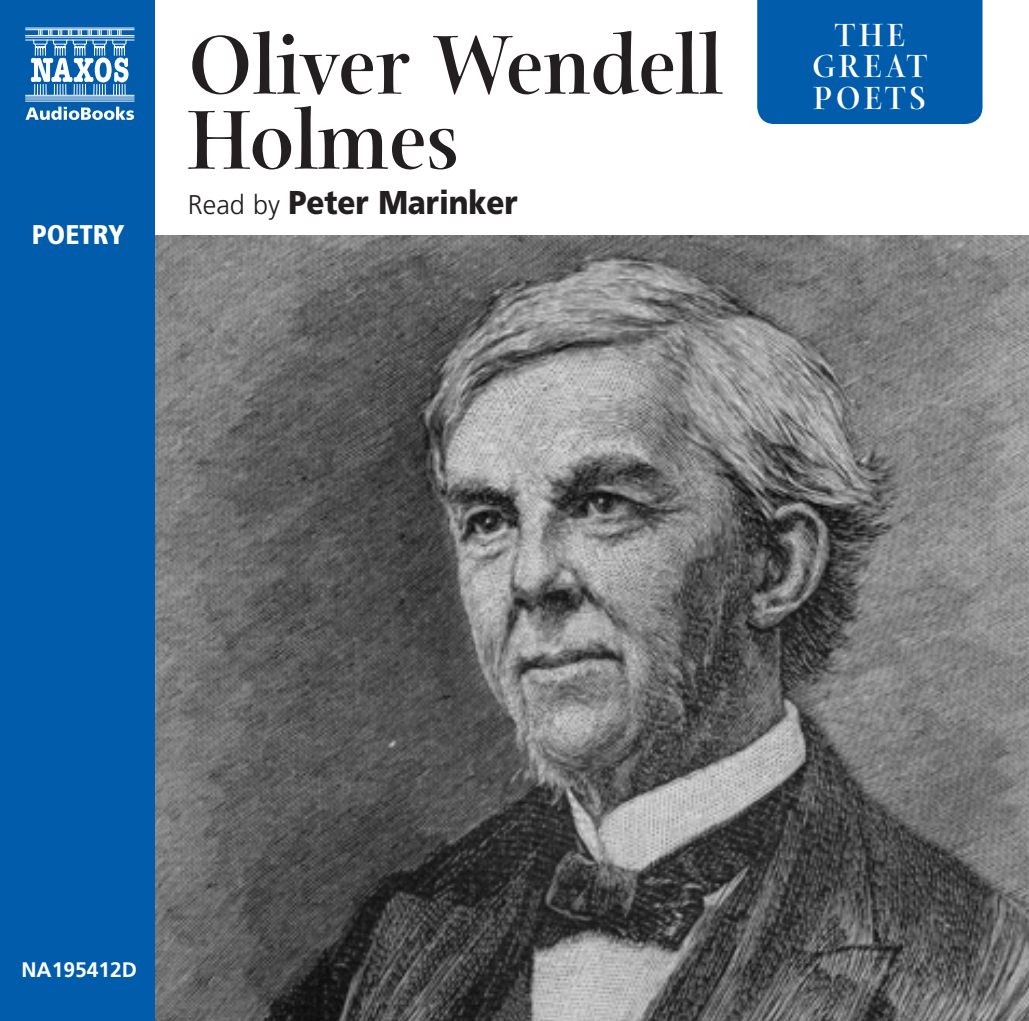
<style>
.page{position:relative;width:1029px;height:1021px;background:#fff}
.page>*{position:absolute;margin:0;border:0;box-sizing:border-box;transform-origin:0 0}
.t1{font:700 90px/75px "Arepo";color:#231f20}
.t2{font:700 34.8px "Arepo";letter-spacing:.1em;color:#fff}
.t3{font:900 33px "Frutiger";letter-spacing:-.005em;color:#231f20;scale:.9 1}
.t4{font:900 condensed 27px "Frutiger";color:#fff}
.t5{font:700 21px "Frutiger";color:#fff}
.s1{font-weight:300;font-size:27px}
</style>
<div class="page">
<img style="left:155px;top:235px;width:874px;height:785px">
<div style="left:0;top:0;width:155px;height:1020px;background:#015dab"></div>
<hr style="left:26px;top:39px;width:108px;height:1px;background:#fff">
<hr style="left:26px;top:95px;width:108px;height:1px;background:#fff">
<hr style="left:26px;top:37px;width:108px;height:1px;background:#fff">
<hr style="left:26px;top:35px;width:108px;height:1px;background:#fff">
<hr style="left:26px;top:29px;width:108px;height:1px;background:#fff">
<hr style="left:26px;top:28px;width:108px;height:1px;background:#fff">
<hr style="left:26px;top:96px;width:108px;height:1px;background:#fff">
<hr style="left:26px;top:101px;width:108px;height:1px;background:#fff">
<hr style="left:26px;top:98px;width:108px;height:1px;background:#fff">
<svg style="left:31px;top:30px;width:98px;height:66px"></svg>
<svg style="left:25px;top:107px;width:109px;height:13px"></svg>
<div style="left:757px;top:0;width:226px;height:124px;background:#015dab"></div>
<p class="t4" style="left:32px;top:219px;width:94px">POETRY</p>
<p class="t1" style="left:188px;top:29px;width:536px">Oliver Wendell<br>Holmes</p>
<p class="t3" style="left:188px;top:183px;width:368px"><span class="s1">Read by</span> Peter Marinker</p>
<p class="t2" style="left:834px;top:16px;width:72px">THE</p>
<p class="t2" style="left:812px;top:47px;width:117px">GREAT</p>
<p class="t2" style="left:814px;top:78px;width:114px">POETS</p>
<p class="t5" style="left:21px;top:957px;width:117px">NA195412D</p>
</div>
